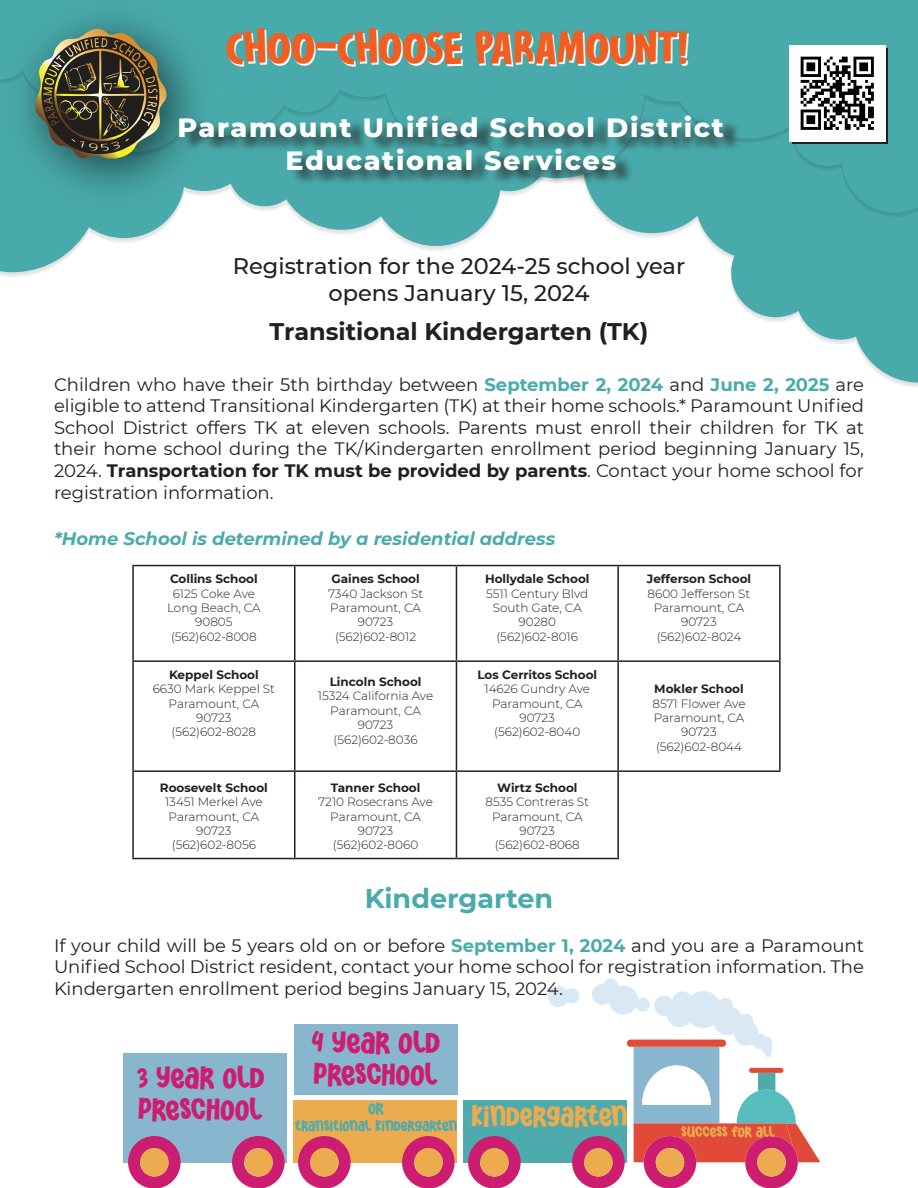
<style>
.page{position:relative;width:918px;height:1188px;background:#fff}
.page>*{position:absolute;margin:0;border:0;box-sizing:border-box;transform-origin:0 0}
.t1{font:700 46.5px "Bestoom";color:#fff}
.t2{font:700 30.15px/31.5px "Bestoom";color:#cc1d70}
.t3{font:800 27px "Montserrat";letter-spacing:.06em;color:#fff}
.t4{font:700 27px "Montserrat";color:#49abac}
.t5{font:700 24px "Montserrat";color:#231f20}
.t6{font:500 22.5px "Montserrat";color:#231f20}
.t7{font:18px/21.6px "Montserrat";color:#231f20;text-align:justify}
.t8{font:italic 700 18px "Montserrat";color:#49abac}
.t9{font:700 16.2px "Bestoom";color:#4dabad}
.t10{font:700 14.7px "Bestoom";letter-spacing:-.01em;color:#4dabad}
.t11{font:700 14.7px "Bestoom";letter-spacing:-.01em;color:#edab4f}
.t12{font:300 12px "Montserrat";color:#231f20}
.t13{font:700 12px "Montserrat";color:#231f20}
.s1{font-weight:700;color:#49abac}
.s2{font-weight:700}
</style>
<div class="page">
<svg style="left:734px;top:293px;width:184px;height:90px"></svg>
<svg style="left:0;top:0;width:918px;height:289px;fill:#49aaab"></svg>
<img style="left:0;top:0;width:234px;height:226px">
<img style="left:31px;top:29px;width:136px;height:131px">
<div style="left:463px;top:1100px;width:164px;height:62px;background:#4dabad"></div>
<svg style="left:468px;top:1136px;width:53px;height:52px"></svg>
<div style="left:480px;top:1148px;width:29px;height:29px;background:#edab4f;border-radius:50%"></div>
<div style="left:293px;top:1100px;width:164px;height:62px;background:#edab4f"></div>
<svg style="left:402px;top:1136px;width:53px;height:52px"></svg>
<svg style="left:298px;top:1136px;width:53px;height:52px"></svg>
<div style="left:310px;top:1148px;width:29px;height:29px;background:#edab4f;border-radius:50%"></div>
<div style="left:123px;top:1053px;width:164px;height:109px;background:#88b6ce"></div>
<div style="left:294px;top:1024px;width:164px;height:71px;background:#88b6ce"></div>
<svg style="left:232px;top:1136px;width:53px;height:52px"></svg>
<svg style="left:128px;top:1136px;width:53px;height:52px"></svg>
<div style="left:140px;top:1148px;width:29px;height:29px;background:#edab4f;border-radius:50%"></div>
<div style="left:245px;top:1148px;width:28px;height:29px;background:#edab4f;border-radius:50%"></div>
<div style="left:415px;top:1148px;width:28px;height:29px;background:#edab4f;border-radius:50%"></div>
<svg style="left:547px;top:978px;width:273px;height:210px"></svg>
<div style="left:793px;top:49px;width:95px;height:95px;background:linear-gradient(to right,#fff,#fff)"></div>
<img style="left:789px;top:45px;width:96px;height:96px">
<hr style="left:132px;top:565px;width:163px;height:1px;background:#231f20">
<hr style="left:132px;top:566px;width:2px;height:94px;background:#231f20">
<hr style="left:295px;top:565px;width:161px;height:1px;background:#231f20">
<hr style="left:294px;top:566px;width:2px;height:94px;background:#231f20">
<hr style="left:456px;top:565px;width:162px;height:1px;background:#231f20">
<hr style="left:456px;top:566px;width:1px;height:94px;background:#231f20">
<hr style="left:618px;top:565px;width:163px;height:1px;background:#231f20">
<hr style="left:617px;top:566px;width:2px;height:94px;background:#231f20">
<hr style="left:779px;top:566px;width:2px;height:94px;background:#231f20">
<hr style="left:132px;top:660px;width:163px;height:2px;background:#231f20">
<hr style="left:132px;top:662px;width:2px;height:108px;background:#231f20">
<hr style="left:295px;top:660px;width:161px;height:2px;background:#231f20">
<hr style="left:294px;top:662px;width:2px;height:108px;background:#231f20">
<hr style="left:456px;top:660px;width:162px;height:2px;background:#231f20">
<hr style="left:456px;top:662px;width:1px;height:108px;background:#231f20">
<hr style="left:618px;top:660px;width:163px;height:2px;background:#231f20">
<hr style="left:617px;top:662px;width:2px;height:108px;background:#231f20">
<hr style="left:132px;top:770px;width:163px;height:2px;background:#231f20">
<hr style="left:132px;top:772px;width:2px;height:86px;background:#231f20">
<hr style="left:295px;top:770px;width:161px;height:2px;background:#231f20">
<hr style="left:294px;top:772px;width:2px;height:86px;background:#231f20">
<hr style="left:456px;top:770px;width:162px;height:2px;background:#231f20">
<hr style="left:456px;top:772px;width:1px;height:86px;background:#231f20">
<hr style="left:132px;top:858px;width:163px;height:1px;background:#231f20">
<hr style="left:295px;top:858px;width:161px;height:1px;background:#231f20">
<hr style="left:779px;top:662px;width:2px;height:108px;background:#231f20">
<hr style="left:618px;top:770px;width:163px;height:2px;background:#231f20">
<hr style="left:617px;top:772px;width:2px;height:86px;background:#231f20">
<hr style="left:456px;top:858px;width:163px;height:1px;background:#231f20">
<div style="left:182px;top:115px;width:560px;height:71px;background:#231f20;opacity:.75"></div>
<p class="t1" style="left:227px;top:28px;width:464px">CHOO-CHOOSE PARAMOUNT!</p>
<p class="t3" style="left:178px;top:108px;width:548px">Paramount Unified School District</p>
<p class="t3" style="left:285px;top:140px;width:332px">Educational Services</p>
<p class="t6" style="left:233px;top:251px;width:454px">Registration for the 2024-25 school year</p>
<p class="t6" style="left:329px;top:278px;width:262px">opens January 15, 2024</p>
<p class="t5" style="left:270px;top:314px;width:380px">Transitional Kindergarten (TK)</p>
<p class="t7" style="left:54px;top:373px;width:812px">Children who have their 5th birthday between <span class="s1">September 2, 2024</span> and <span class="s1">June 2, 2025</span> are eligible to attend Transitional Kindergarten (TK) at their home schools.* Paramount Unified School District offers TK at eleven schools. Parents must enroll their children for TK at their home school during the TK/Kindergarten enrollment period beginning January 15, 2024. <span class="s2">Transportation for TK must be provided by parents</span>. Contact your home school for registration information.</p>
<p class="t8" style="left:54px;top:526px;width:503px">*Home School is determined by a residential address</p>
<p class="t13" style="left:170px;top:570px;width:89px">Collins School</p>
<p class="t12" style="left:173px;top:585px;width:84px">6125 Coke Ave</p>
<p class="t12" style="left:167px;top:600px;width:95px">Long Beach, CA</p>
<p class="t12" style="left:195px;top:614px;width:39px">90805</p>
<p class="t12" style="left:171px;top:628px;width:87px">(562)602-8008</p>
<p class="t13" style="left:169px;top:666px;width:91px">Keppel School</p>
<p class="t12" style="left:153px;top:681px;width:124px">6630 Mark Keppel St</p>
<p class="t12" style="left:169px;top:695px;width:92px">Paramount, CA</p>
<p class="t12" style="left:196px;top:710px;width:37px">90723</p>
<p class="t12" style="left:172px;top:724px;width:86px">(562)602-8028</p>
<p class="t13" style="left:160px;top:779px;width:110px">Roosevelt School</p>
<p class="t12" style="left:165px;top:794px;width:99px">13451 Merkel Ave</p>
<p class="t12" style="left:169px;top:808px;width:92px">Paramount, CA</p>
<p class="t12" style="left:196px;top:823px;width:37px">90723</p>
<p class="t12" style="left:172px;top:837px;width:86px">(562)602-8056</p>
<p class="t13" style="left:331px;top:570px;width:90px">Gaines School</p>
<p class="t12" style="left:328px;top:585px;width:97px">7340 Jackson St</p>
<p class="t12" style="left:330px;top:600px;width:92px">Paramount, CA</p>
<p class="t12" style="left:358px;top:614px;width:37px">90723</p>
<p class="t12" style="left:335px;top:628px;width:83px">(562)602-8012</p>
<p class="t13" style="left:330px;top:673px;width:93px">Lincoln School</p>
<p class="t12" style="left:318px;top:688px;width:117px">15324 California Ave</p>
<p class="t12" style="left:330px;top:702px;width:92px">Paramount, CA</p>
<p class="t12" style="left:358px;top:717px;width:37px">90723</p>
<p class="t12" style="left:334px;top:731px;width:85px">(562)602-8036</p>
<p class="t13" style="left:331px;top:779px;width:91px">Tanner School</p>
<p class="t12" style="left:318px;top:794px;width:116px">7210 Rosecrans Ave</p>
<p class="t12" style="left:330px;top:808px;width:92px">Paramount, CA</p>
<p class="t12" style="left:358px;top:823px;width:37px">90723</p>
<p class="t12" style="left:333px;top:837px;width:87px">(562)602-8060</p>
<p class="t13" style="left:485px;top:570px;width:106px">Hollydale School</p>
<p class="t12" style="left:486px;top:585px;width:103px">5511 Century Blvd</p>
<p class="t12" style="left:493px;top:600px;width:91px">South Gate, CA</p>
<p class="t12" style="left:519px;top:614px;width:39px">90280</p>
<p class="t12" style="left:496px;top:628px;width:83px">(562)602-8016</p>
<p class="t13" style="left:477px;top:666px;width:121px">Los Cerritos School</p>
<p class="t12" style="left:484px;top:681px;width:107px">14626 Gundry Ave</p>
<p class="t12" style="left:492px;top:695px;width:92px">Paramount, CA</p>
<p class="t12" style="left:520px;top:710px;width:37px">90723</p>
<p class="t12" style="left:494px;top:724px;width:87px">(562)602-8040</p>
<p class="t13" style="left:497px;top:779px;width:82px">Wirtz School</p>
<p class="t12" style="left:486px;top:794px;width:105px">8535 Contreras St</p>
<p class="t12" style="left:492px;top:808px;width:92px">Paramount, CA</p>
<p class="t12" style="left:520px;top:823px;width:37px">90723</p>
<p class="t12" style="left:495px;top:837px;width:87px">(562)602-8068</p>
<p class="t13" style="left:647px;top:570px;width:106px">Jefferson School</p>
<p class="t12" style="left:648px;top:585px;width:104px">8600 Jefferson St</p>
<p class="t12" style="left:654px;top:600px;width:92px">Paramount, CA</p>
<p class="t12" style="left:681px;top:614px;width:37px">90723</p>
<p class="t12" style="left:657px;top:628px;width:86px">(562)602-8024</p>
<p class="t13" style="left:654px;top:680px;width:91px">Mokler School</p>
<p class="t12" style="left:652px;top:695px;width:95px">8571 Flower Ave</p>
<p class="t12" style="left:654px;top:710px;width:92px">Paramount, CA</p>
<p class="t12" style="left:681px;top:724px;width:37px">90723</p>
<p class="t12" style="left:656px;top:738px;width:87px">(562)602-8044</p>
<p class="t4" style="left:365px;top:879px;width:190px">Kindergarten</p>
<p class="t7" style="left:54px;top:934px;width:812px">If your child will be 5 years old on or before <span class="s1">September 1, 2024</span> and you are a Paramount Unified School District resident, contact your home school for registration information. The Kindergarten enrollment period begins January 15, 2024.</p>
<p class="t2" style="left:136px;top:1062px;width:130px">3 YEAR OLD<br>PRESCHOOL</p>
<p class="t2" style="left:312px;top:1027px;width:130px">4 YEAR OLD<br>PRESCHOOL</p>
<p class="t9" style="left:368px;top:1101px;width:17px">OR</p>
<p class="t10" style="left:295px;top:1119px;width:334px">TRANSITIONAL KINDERGARTEN <sup>KINDERGARTEN</sup></p>
<p class="t11" style="left:681px;top:1125px;width:96px">SUCCESS FOR ALL</p>
</div>
